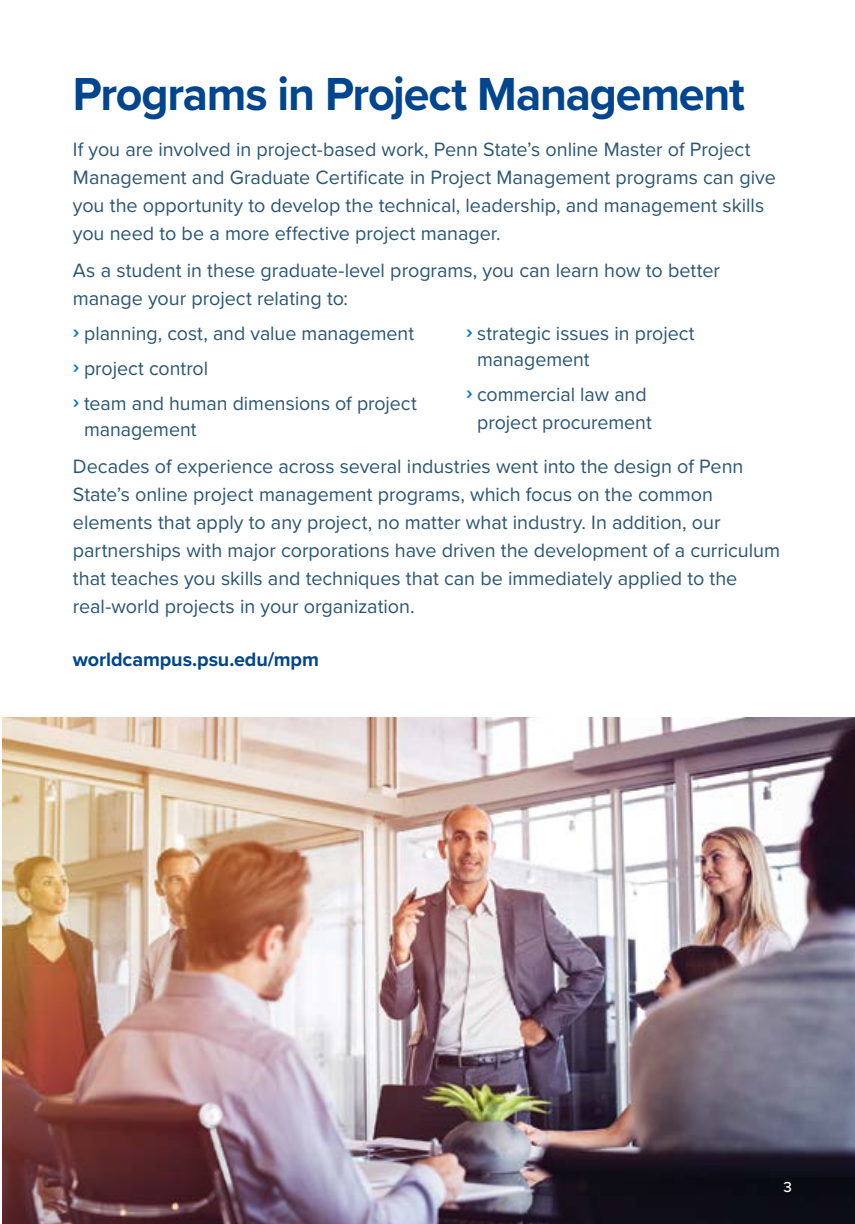
<style>
.page{position:relative;width:855px;height:1224px;background:#fff}
.page>*{position:absolute;margin:0;border:0;box-sizing:border-box;transform-origin:0 0}
.t1{font:700 48px "Proxima Nova";letter-spacing:-.025em;color:#00458d}
.t2{font:20px/28px "Proxima Nova";letter-spacing:-.005em;color:#2a5673}
.t3{font:700 20px "Proxima Nova";letter-spacing:-.005em;color:#00458d}
.t4{font:700 20px "Proxima Nova";color:#0077be}
.t5{font:500 15px "Proxima Nova";color:#fff}
.s1{font-weight:700;color:#0077be}
</style>
<div class="page">
<img style="left:3px;top:717px;width:852px;height:507px">
<h2 class="t1" style="left:73px;top:58px;width:673px">Programs in Project Management</h2>
<p class="t2" style="left:73px;top:134px;width:704px">If you are involved in project-based work, Penn State’s online Master of Project Management and Graduate Certificate in Project Management programs can give you the opportunity to develop the technical, leadership, and management skills you need to be a more effective project manager.</p>
<p class="t2" style="left:73px;top:255px;width:649px">As a student in these graduate-level programs, you can learn how to better manage your project relating to:</p>
<p class="t2" style="left:84px;top:318px;width:332px">planning, cost, and value management</p>
<p class="t2" style="left:84px;top:353px;width:126px">project control</p>
<p class="t2" style="left:84px;top:389px;width:334px;line-height:26px">team and human dimensions of project management</p>
<p class="t2" style="left:477px;top:319px;width:219px;line-height:26px">strategic issues in project management</p>
<p class="t4" style="left:73px;top:316px;width:8px">›</p>
<p class="t4" style="left:466px;top:316px;width:8px">›</p>
<p class="t4" style="left:73px;top:351px;width:8px">›</p>
<p class="t2" style="left:466px;top:379px;width:187px;text-align:center"><span class="s1">›</span> commercial law and project procurement</p>
<p class="t4" style="left:73px;top:386px;width:8px">›</p>
<p class="t2" style="left:73px;top:451px;width:709px">Decades of experience across several industries went into the design of Penn State’s online project management programs, which focus on the common elements that apply to any project, no matter what industry. In addition, our partnerships with major corporations have driven the development of a curriculum that teaches you skills and techniques that can be immediately applied to the real-world projects in your organization.</p>
<p class="t3" style="left:73px;top:644px;width:247px">worldcampus.psu.edu/mpm</p>
<p class="t5" style="left:784px;top:1176px;width:10px">3</p>
</div>
